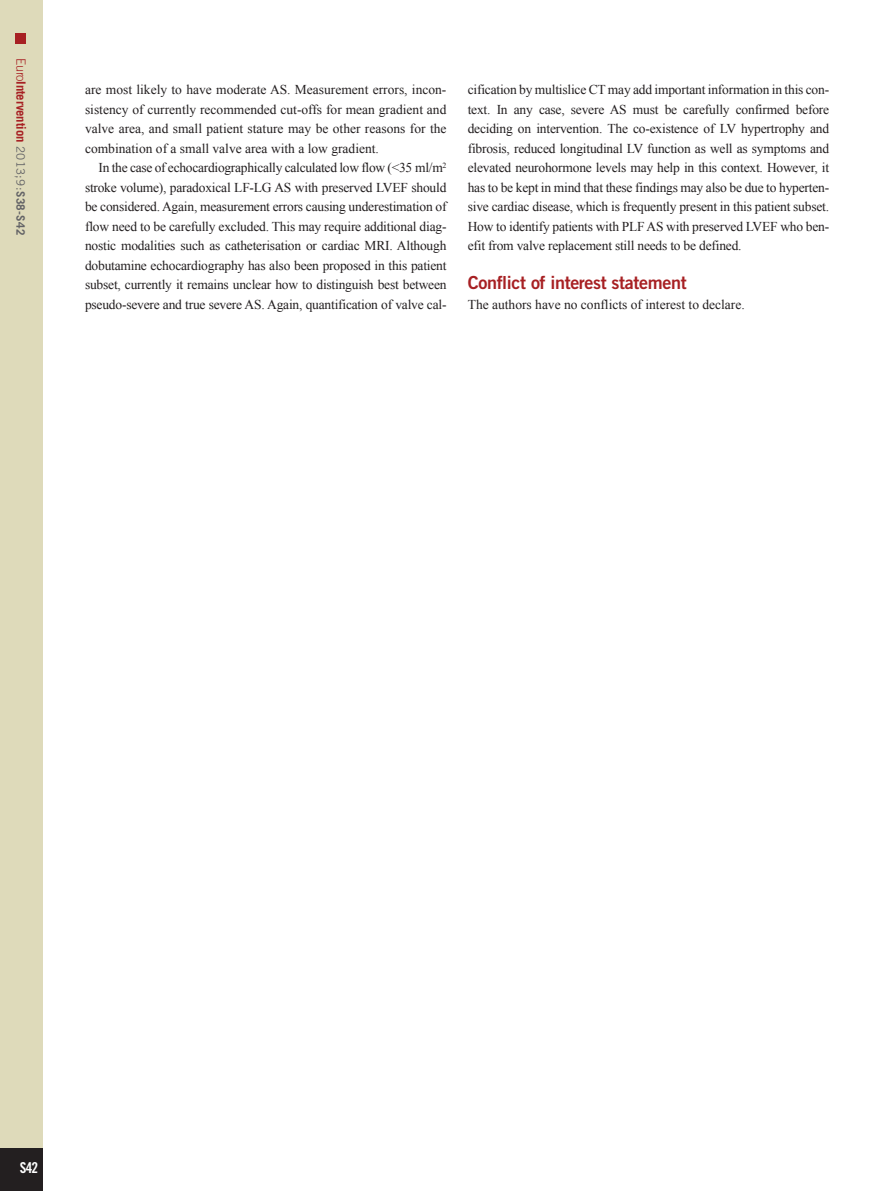
<style>
.page{position:relative;width:893px;height:1191px;background:#fff}
.page>*{position:absolute;margin:0;border:0;box-sizing:border-box;transform-origin:0 0}
.intertitre1{font:18px "Trade Gothic LT Std Bd 2";letter-spacing:-.02em;color:#a72023}
.t1{font:15px "Trade Gothic LT Std Bd Cn 20";color:#fff}
.text_paragraph{font:13.5px/19.5px "Times New Roman";letter-spacing:-.015em;color:#231f20;text-align:justify}
.text_1er_paragraph{font:13.5px "Times New Roman";color:#231f20}
.t2{font:700 12.75px "Trade Gothic LT Std";letter-spacing:-.01em;color:#a72023}
.s1{font-weight:300}
.s2{font-weight:400;font-size:11.7px;color:#636366}
.s3{font-size:11.7px;color:#636366}
</style>
<div class="page">
<div style="left:0;top:0;width:43px;height:1191px;background:#dedaba"></div>
<div style="left:0;top:1148px;width:43px;height:43px;background:#231f20"></div>
<div style="left:16px;top:34px;width:10px;height:10px;background:#a72023"></div>
<p class="t2" style="left:29px;top:58px;width:178px;rotate:90deg"><span class="s1">Euro</span>Intervention <span class="s2">2013;9:</span><span class="s3">S38-S42</span></p>
<p class="text_paragraph" style="left:85px;top:80px;width:363px">are most likely to have moderate AS. Measurement errors, incon&shy;sistency of currently recommended cut-offs for mean gradient and valve area, and small patient stature may be other reasons for the combination of a small valve area with a low gradient.</p>
<p class="text_paragraph" style="left:85px;top:158px;width:363px;text-indent:14px">In the case of echocardiographically calculated low flow (&lt;35 ml/m<sup>2 </sup>stroke volume), paradoxical LF-LG AS with preserved LVEF should be considered. Again, measurement errors causing underestimation of flow need to be carefully excluded. This may require additional diag&shy;nostic modalities such as catheterisation or cardiac MRI. Although dobutamine echocardiography has also been proposed in this patient subset, currently it remains unclear how to distinguish best between pseudo-severe and true severe AS. Again, quantification of valve cal-</p>
<p class="text_paragraph" style="left:468px;top:80px;width:363px">cification by multislice CT may add important information in this con&shy;text. In any case, severe AS must be carefully confirmed before deciding on intervention. The co-existence of LV hypertrophy and fibrosis, reduced longitudinal LV function as well as symptoms and elevated neurohormone levels may help in this context. However, it has to be kept in mind that these findings may also be due to hyperten&shy;sive cardiac disease, which is frequently present in this patient subset.<br>How to identify patients with PLF AS with preserved LVEF who ben&shy;efit from valve replacement still needs to be defined.</p>
<p class="intertitre1" style="left:468px;top:272px;width:220px">Conflict of interest statement</p>
<p class="text_1er_paragraph" style="left:468px;top:295px;width:279px">The authors have no conflicts of interest to declare.</p>
<p class="t1" style="left:20px;top:1158px;width:20px">S42</p>
</div>
